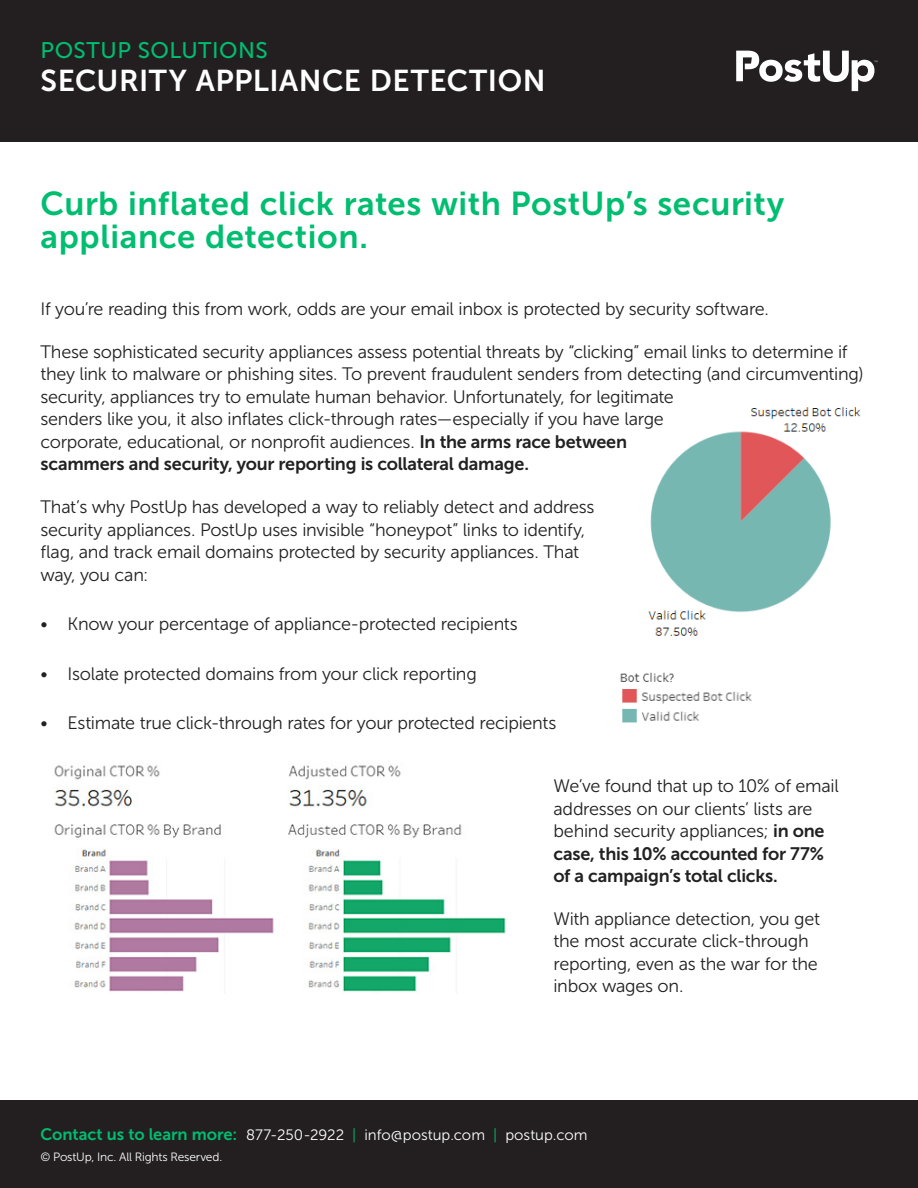
<style>
.page{position:relative;width:918px;height:1188px;background:#fff}
.page>*{position:absolute;margin:0;border:0;box-sizing:border-box;transform-origin:0 0}
.t1{font:33px/33px "Museo Sans 700";letter-spacing:.015em;color:#00bd70}
.t2{font:30px "Museo Sans 700";letter-spacing:.015em;color:#fff}
.t3{font:22.5px "Museo Sans 500";letter-spacing:.02em;color:#00bd70}
.t4{font:18px/22.5px "Museo Sans 300";letter-spacing:-.015em;color:#212121}
.t5{font:15px "Museo Sans 300";color:#fff}
.t6{font:12px "Museo Sans 300";letter-spacing:-.015em;color:#fff}
.s1{font-family:"Museo Sans 700"}
.s2{font-family:"Museo Sans 700";font-size:16.5px;color:#00bd70}
.s3{color:#00bd70}
</style>
<div class="page">
<div style="left:0;top:0;width:918px;height:142px;background:#231f20"></div>
<svg style="left:736px;top:51px;width:141px;height:40px"></svg>
<div style="left:0;top:1100px;width:918px;height:88px;background:#231f20"></div>
<img style="left:620px;top:407px;width:241px;height:316px">
<img style="left:53px;top:765px;width:453px;height:229px">
<p class="t3" style="left:40px;top:38px;width:229px">POSTUP SOLUTIONS</p>
<p class="t2" style="left:40px;top:64px;width:506px">SECURITY APPLIANCE DETECTION</p>
<p class="t1" style="left:40px;top:187px;width:745px">Curb inflated click rates with PostUp’s security appliance detection.</p>
<p class="t4" style="left:40px;top:298px;width:730px">If you’re reading this from work, odds are your email inbox is protected by security software.</p>
<p class="t4" style="left:40px;top:341px;width:825px">These sophisticated security appliances assess potential threats by “clicking” email links to determine if they link to malware or phishing sites. To prevent fraudulent senders from detecting (and circumventing) security, appliances try to emulate human behavior. Unfortunately, for legitimate<br>senders like you, it also inflates click-through rates—especially if you have large<br>corporate, educational, or nonprofit audiences. <span class="s1">In the arms race between<br>scammers and security, your reporting is collateral damage.</span></p>
<p class="t4" style="left:40px;top:496px;width:556px">That’s why PostUp has developed a way to reliably detect and address security appliances. PostUp uses invisible “honeypot” links to identify, flag, and track email domains protected by security appliances. That way, you can:</p>
<p class="t4" style="left:40px;top:613px;width:479px">• Know your percentage of appliance-protected recipients</p>
<p class="t4" style="left:40px;top:662px;width:438px">• Isolate protected domains from your click reporting</p>
<p class="t4" style="left:40px;top:712px;width:518px">• Estimate true click-through rates for your protected recipients</p>
<p class="t4" style="left:554px;top:775px;width:287px">We’ve found that up to 10% of email addresses on our clients’ lists are behind security appliances; <span class="s1">in one case, this 10% accounted for 77% of a campaign’s total clicks.</span></p>
<p class="t4" style="left:554px;top:908px;width:268px">With appliance detection, you get the most accurate click-through reporting, even as the war for the inbox wages on.</p>
<p class="t5" style="left:40px;top:1126px;width:549px"><span class="s2">Contact us to learn more:</span> 877-250-2922 <span class="s3">|</span> info@postup.com <span class="s3">|</span> postup.com</p>
<p class="t6" style="left:40px;top:1150px;width:183px">© PostUp, Inc. All Rights Reserved.</p>
</div>
